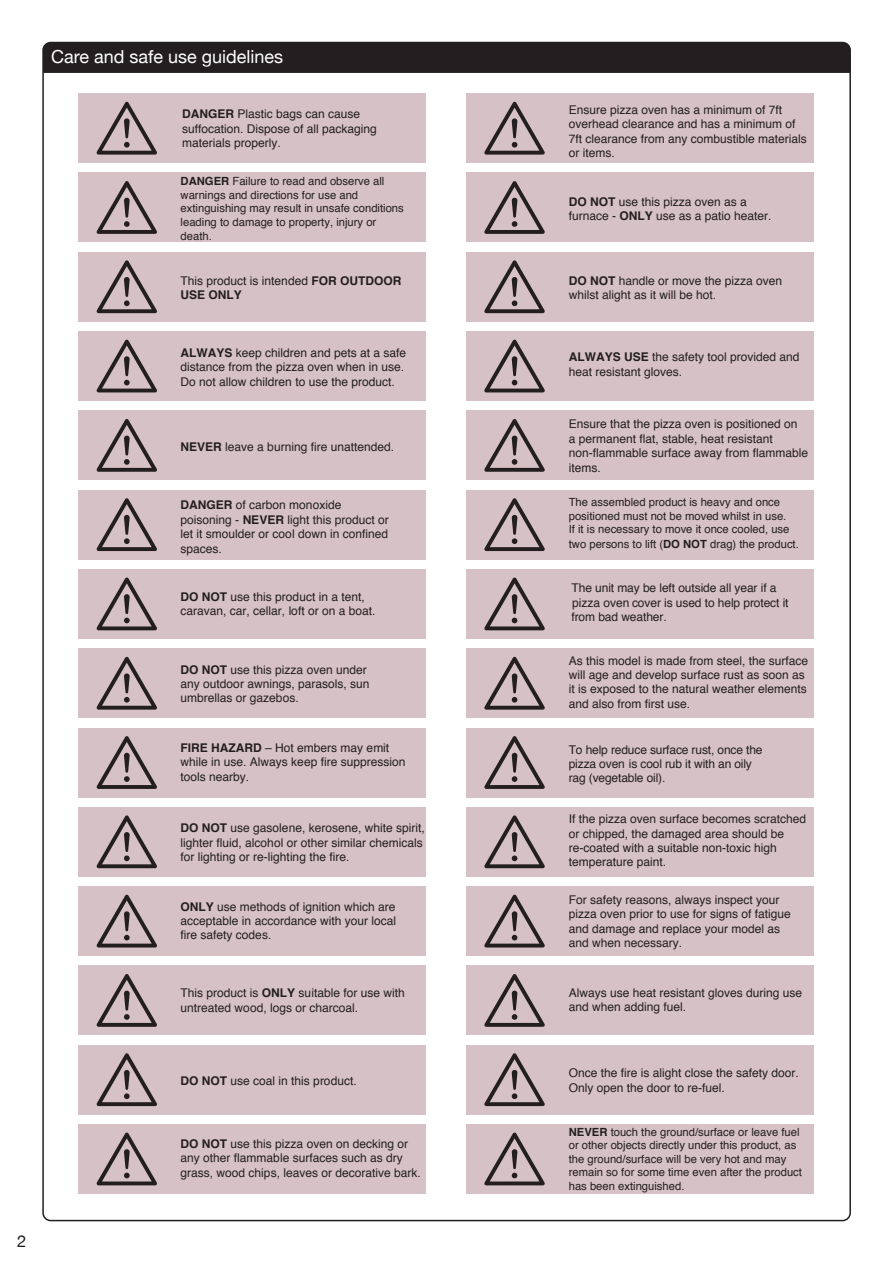
<style>
.page{position:relative;width:893px;height:1263px;background:#fff}
.page>*{position:absolute;margin:0;border:0;box-sizing:border-box;transform-origin:0 0}
.t1{font:18px "Helvetica Neue";color:#fff}
.t2{font:16.5px "Helvetica Neue";color:#231f20}
.t3{font:12px/14.4px "Helvetica";color:#231f20}
.t4{font:11.25px/13.8px "Helvetica";color:#231f20}
.s1{font-weight:700}
</style>
<div class="page">
<div style="left:43px;top:43px;width:807px;height:30px;background:#231f20"></div>
<div style="left:466px;top:93px;width:348px;height:70px;background:#d6c1c6"></div>
<svg style="left:484px;top:102px;width:61px;height:53px"></svg>
<div style="left:466px;top:173px;width:348px;height:69px;background:#d6c1c6"></div>
<svg style="left:484px;top:181px;width:61px;height:53px"></svg>
<div style="left:466px;top:252px;width:348px;height:70px;background:#d6c1c6"></div>
<svg style="left:484px;top:260px;width:61px;height:53px"></svg>
<div style="left:466px;top:331px;width:348px;height:70px;background:#d6c1c6"></div>
<svg style="left:484px;top:340px;width:61px;height:52px"></svg>
<div style="left:466px;top:410px;width:348px;height:70px;background:#d6c1c6"></div>
<svg style="left:484px;top:419px;width:61px;height:53px"></svg>
<div style="left:466px;top:490px;width:348px;height:69px;background:#d6c1c6"></div>
<svg style="left:484px;top:498px;width:61px;height:53px"></svg>
<div style="left:466px;top:569px;width:348px;height:70px;background:#d6c1c6"></div>
<svg style="left:484px;top:577px;width:61px;height:53px"></svg>
<div style="left:466px;top:648px;width:348px;height:70px;background:#d6c1c6"></div>
<svg style="left:484px;top:657px;width:61px;height:53px"></svg>
<div style="left:466px;top:728px;width:348px;height:69px;background:#d6c1c6"></div>
<svg style="left:484px;top:736px;width:61px;height:53px"></svg>
<div style="left:466px;top:807px;width:348px;height:70px;background:#d6c1c6"></div>
<svg style="left:484px;top:815px;width:61px;height:53px"></svg>
<div style="left:466px;top:886px;width:348px;height:70px;background:#d6c1c6"></div>
<svg style="left:484px;top:895px;width:61px;height:52px"></svg>
<div style="left:466px;top:965px;width:348px;height:70px;background:#d6c1c6"></div>
<svg style="left:484px;top:974px;width:61px;height:53px"></svg>
<div style="left:466px;top:1045px;width:348px;height:69px;background:#d6c1c6"></div>
<svg style="left:484px;top:1053px;width:61px;height:53px"></svg>
<div style="left:466px;top:1124px;width:348px;height:70px;background:#d6c1c6"></div>
<svg style="left:484px;top:1132px;width:61px;height:53px"></svg>
<div style="left:79px;top:93px;width:347px;height:70px;background:#d6c1c6"></div>
<svg style="left:97px;top:102px;width:60px;height:53px"></svg>
<div style="left:79px;top:173px;width:347px;height:69px;background:#d6c1c6"></div>
<svg style="left:97px;top:181px;width:60px;height:53px"></svg>
<div style="left:79px;top:252px;width:347px;height:70px;background:#d6c1c6"></div>
<svg style="left:97px;top:260px;width:60px;height:53px"></svg>
<div style="left:79px;top:331px;width:347px;height:70px;background:#d6c1c6"></div>
<svg style="left:97px;top:340px;width:60px;height:52px"></svg>
<div style="left:79px;top:410px;width:347px;height:70px;background:#d6c1c6"></div>
<svg style="left:97px;top:419px;width:60px;height:53px"></svg>
<div style="left:79px;top:490px;width:347px;height:69px;background:#d6c1c6"></div>
<svg style="left:97px;top:498px;width:60px;height:53px"></svg>
<div style="left:79px;top:569px;width:347px;height:70px;background:#d6c1c6"></div>
<svg style="left:97px;top:577px;width:60px;height:53px"></svg>
<div style="left:79px;top:648px;width:347px;height:70px;background:#d6c1c6"></div>
<svg style="left:97px;top:657px;width:60px;height:53px"></svg>
<div style="left:79px;top:728px;width:347px;height:69px;background:#d6c1c6"></div>
<svg style="left:97px;top:736px;width:60px;height:53px"></svg>
<div style="left:79px;top:807px;width:347px;height:70px;background:#d6c1c6"></div>
<svg style="left:97px;top:815px;width:60px;height:53px"></svg>
<div style="left:79px;top:886px;width:347px;height:70px;background:#d6c1c6"></div>
<svg style="left:97px;top:895px;width:60px;height:52px"></svg>
<div style="left:79px;top:965px;width:347px;height:70px;background:#d6c1c6"></div>
<svg style="left:97px;top:974px;width:60px;height:53px"></svg>
<div style="left:79px;top:1045px;width:347px;height:69px;background:#d6c1c6"></div>
<svg style="left:97px;top:1053px;width:60px;height:53px"></svg>
<div style="left:79px;top:1124px;width:347px;height:70px;background:#d6c1c6"></div>
<svg style="left:97px;top:1132px;width:60px;height:53px"></svg>
<h2 class="t2" style="left:17px;top:1231px;width:11px">2</h2>
<h1 class="t1" style="left:51px;top:46px;width:234px">Care and safe use guidelines</h1>
<p class="t3" style="left:182px;top:107px;width:196px"><span class="s1">DANGER</span> Plastic bags can cause suffocation. Dispose of all packaging materials properly.</p>
<p class="t4" style="left:181px;top:175px;width:225px"><span class="s1">DANGER</span> Failure to read and observe all warnings and directions for use and extinguishing may result in unsafe conditions leading to damage to property, injury or death.</p>
<p class="t3" style="left:181px;top:274px;width:222px">This product is intended <span class="s1">FOR OUTDOOR<br>USE ONLY</span>.</p>
<p class="t3" style="left:181px;top:346px;width:227px"><span class="s1">ALWAYS</span> keep children and pets at a safe distance from the pizza oven when in use.<br>Do not allow children to use the product.</p>
<p class="t3" style="left:181px;top:440px;width:215px"><span class="s1">NEVER</span> leave a burning fire unattended.</p>
<p class="t3" style="left:181px;top:498px;width:210px"><span class="s1">DANGER</span> of carbon monoxide poisoning - <span class="s1">NEVER</span> light this product or let it smoulder or cool down in confined spaces.</p>
<p class="t3" style="left:181px;top:590px;width:196px"><span class="s1">DO NOT</span> use this product in a tent, caravan, car, cellar, loft or on a boat.</p>
<p class="t3" style="left:181px;top:663px;width:190px"><span class="s1">DO NOT</span> use this pizza oven under any outdoor awnings, parasols, sun umbrellas or gazebos.</p>
<p class="t3" style="left:181px;top:741px;width:226px"><span class="s1">FIRE HAZARD</span> – Hot embers may emit while in use. Always keep fire suppression tools nearby.</p>
<p class="t3" style="left:181px;top:821px;width:246px"><span class="s1">DO NOT</span> use gasolene, kerosene, white spirit, lighter fluid, alcohol or other similar chemicals for lighting or re-lighting the fire.</p>
<p class="t3" style="left:181px;top:899px;width:217px;text-align:justify"><span class="s1">ONLY</span> use methods of ignition which are acceptable in accordance with your local fire safety codes.</p>
<p class="t3" style="left:181px;top:986px;width:226px">This product is <span class="s1">ONLY</span> suitable for use with untreated wood, logs or charcoal.</p>
<p class="t3" style="left:181px;top:1074px;width:178px"><span class="s1">DO NOT</span> use coal in this product.</p>
<p class="t3" style="left:181px;top:1137px;width:242px"><span class="s1">DO NOT</span> use this pizza oven on decking or any other flammable surfaces such as dry grass, wood chips, leaves or decorative bark.</p>
<p class="t3" style="left:569px;top:103px;width:240px">Ensure pizza oven has a minimum of 7ft overhead clearance and has a minimum of<br>7ft clearance from any combustible materials or items.</p>
<p class="t3" style="left:569px;top:195px;width:204px"><span class="s1">DO NOT</span> use this pizza oven as a furnace - <span class="s1">ONLY</span> use as a patio heater.</p>
<p class="t3" style="left:569px;top:274px;width:215px"><span class="s1">DO NOT</span> handle or move the pizza oven whilst alight as it will be hot.</p>
<p class="t3" style="left:569px;top:350px;width:232px"><span class="s1">ALWAYS USE</span> the safety tool provided and heat resistant gloves.</p>
<p class="t3" style="left:569px;top:417px;width:241px">Ensure that the pizza oven is positioned on<br>a permanent flat, stable, heat resistant non-flammable surface away from flammable items.</p>
<p class="t4" style="left:569px;top:496px;width:232px">The assembled product is heavy and once positioned must not be moved whilst in use.<br>If it is necessary to move it once cooled, use two persons to lift (<span class="s1">DO NOT</span> drag) the product.</p>
<p class="t3" style="left:571px;top:581px;width:219px">The unit may be left outside all year if a pizza oven cover is used to help protect it from bad weather.</p>
<p class="t3" style="left:569px;top:653px;width:241px">As this model is made from steel, the surface will age and develop surface rust as soon as it is exposed to the natural weather elements and also from first use.</p>
<p class="t3" style="left:569px;top:743px;width:195px;line-height:14px">To help reduce surface rust, once the pizza oven is cool rub it with an oily rag (vegetable oil).</p>
<p class="t3" style="left:569px;top:812px;width:239px">If the pizza oven surface becomes scratched or chipped, the damaged area should be re-coated with a suitable non-toxic high temperature paint.</p>
<p class="t3" style="left:569px;top:893px;width:224px">For safety reasons, always inspect your pizza oven prior to use for signs of fatigue and damage and replace your model as and when necessary.</p>
<p class="t3" style="left:569px;top:986px;width:235px">Always use heat resistant gloves during use and when adding fuel.</p>
<p class="t3" style="left:569px;top:1066px;width:232px">Once the fire is alight close the safety door.<br>Only open the door to re-fuel.</p>
<p class="t4" style="left:569px;top:1125px;width:235px"><span class="s1">NEVER</span> touch the ground/surface or leave fuel or other objects directly under this product, as the ground/surface will be very hot and may remain so for some time even after the product has been extinguished.</p>
</div>
